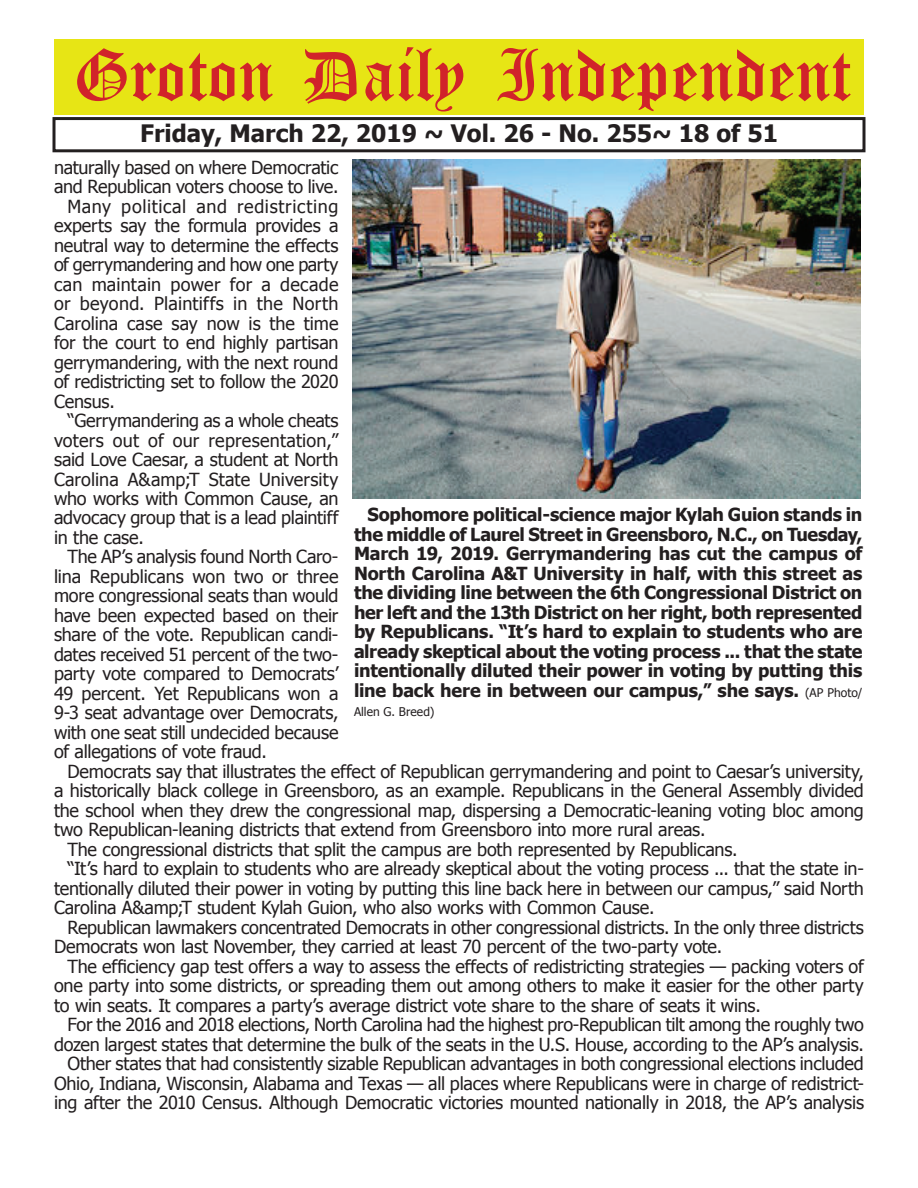
<style>
.page{position:relative;width:918px;height:1188px;background:#fff}
.page>*{position:absolute;margin:0;border:0;box-sizing:border-box;transform-origin:0 0}
.t1{font:54px "Old English Five";color:#d1232a}
.t2{font:700 24px "Tahoma";color:#231f20}
.t3{font:18px "Tahoma";letter-spacing:-.01em;color:#231f20}
.t4{font:700 18px/19.5px "Tahoma";letter-spacing:-.01em;color:#231f20;text-align:justify}
.t5{font:18px "Tahoma";letter-spacing:.015em;color:#231f20}
.t6{font:18px "Tahoma";letter-spacing:.01em;color:#231f20}
.t7{font:18px "Tahoma";letter-spacing:.035em;color:#231f20}
.t8{font:12px "Tahoma";letter-spacing:.01em;color:#231f20}
.s1{font-weight:400;font-size:12px}
</style>
<div class="page">
<div style="left:52px;top:117px;width:814px;height:35px;border:3px solid #231f20"></div>
<div style="left:54px;top:40px;width:810px;height:75px;background:#e7e515"></div>
<img style="left:352px;top:160px;width:509px;height:339px">
<h1 class="t1" style="left:73px;top:50px;width:779px">Groton Daily Independent</h1>
<h2 class="t2" style="left:140px;top:116px;width:640px">Friday, March 22, 2019 ~ Vol. 26 - No. 255~ 18 of 51</h2>
<p class="t3" style="left:54px;top:155px;width:286px">naturally based on where Democratic</p>
<p class="t3" style="left:54px;top:174px;width:286px">and Republican voters choose to live.</p>
<p class="t7" style="left:68px;top:194px;width:272px">Many political and redistricting</p>
<p class="t3" style="left:54px;top:213px;width:286px">experts say the formula provides a</p>
<p class="t3" style="left:54px;top:233px;width:286px">neutral way to determine the effects</p>
<p class="t3" style="left:54px;top:252px;width:286px">of gerrymandering and how one party</p>
<p class="t5" style="left:54px;top:272px;width:286px">can maintain power for a decade</p>
<p class="t5" style="left:54px;top:291px;width:286px">or beyond. Plaintiffs in the North</p>
<p class="t3" style="left:54px;top:311px;width:286px">Carolina case say now is the time</p>
<p class="t3" style="left:54px;top:330px;width:286px">for the court to end highly partisan</p>
<p class="t3" style="left:54px;top:350px;width:286px">gerrymandering, with the next round</p>
<p class="t3" style="left:54px;top:369px;width:286px">of redistricting set to follow the 2020</p>
<p class="t3" style="left:54px;top:389px;width:62px">Census.</p>
<p class="t3" style="left:68px;top:408px;width:273px">“Gerrymandering as a whole cheats</p>
<p class="t6" style="left:54px;top:428px;width:286px">voters out of our representation,”</p>
<p class="t3" style="left:54px;top:447px;width:286px">said Love Caesar, a student at North</p>
<p class="t3" style="left:54px;top:467px;width:286px">Carolina A&amp;amp;T State University</p>
<p class="t3" style="left:54px;top:486px;width:286px">who works with Common Cause, an</p>
<p class="t3" style="left:54px;top:506px;width:286px">advocacy group that is a lead plaintiff</p>
<p class="t3" style="left:54px;top:525px;width:91px">in the case.</p>
<p class="t3" style="left:68px;top:545px;width:273px">The AP’s analysis found North Caro-</p>
<p class="t3" style="left:54px;top:564px;width:286px">lina Republicans won two or three</p>
<p class="t3" style="left:54px;top:584px;width:286px">more congressional seats than would</p>
<p class="t3" style="left:54px;top:603px;width:286px">have been expected based on their</p>
<p class="t3" style="left:54px;top:623px;width:286px">share of the vote. Republican candi-</p>
<p class="t3" style="left:54px;top:642px;width:286px">dates received 51 percent of the two-</p>
<p class="t3" style="left:54px;top:662px;width:286px">party vote compared to Democrats’</p>
<p class="t3" style="left:54px;top:681px;width:286px">49 percent. Yet Republicans won a</p>
<p class="t3" style="left:54px;top:701px;width:286px">9-3 seat advantage over Democrats,</p>
<p class="t3" style="left:54px;top:720px;width:286px">with one seat still undecided because</p>
<p class="t3" style="left:54px;top:740px;width:214px">of allegations of vote fraud.</p>
<p class="t3" style="left:68px;top:759px;width:798px">Democrats say that illustrates the effect of Republican gerrymandering and point to Caesar’s university,</p>
<p class="t3" style="left:54px;top:779px;width:811px">a historically black college in Greensboro, as an example. Republicans in the General Assembly divided</p>
<p class="t3" style="left:54px;top:798px;width:811px">the school when they drew the congressional map, dispersing a Democratic-leaning voting bloc among</p>
<p class="t3" style="left:54px;top:818px;width:653px">two Republican-leaning districts that extend from Greensboro into more rural areas.</p>
<p class="t3" style="left:68px;top:837px;width:672px">The congressional districts that split the campus are both represented by Republicans.</p>
<p class="t3" style="left:68px;top:857px;width:798px">“It’s hard to explain to students who are already skeptical about the voting process ... that the state in-</p>
<p class="t3" style="left:54px;top:876px;width:811px">tentionally diluted their power in voting by putting this line back here in between our campus,” said North</p>
<p class="t3" style="left:54px;top:896px;width:602px">Carolina A&amp;amp;T student Kylah Guion, who also works with Common Cause.</p>
<p class="t3" style="left:68px;top:915px;width:798px">Republican lawmakers concentrated Democrats in other congressional districts. In the only three districts</p>
<p class="t3" style="left:54px;top:935px;width:670px">Democrats won last November, they carried at least 70 percent of the two-party vote.</p>
<p class="t3" style="left:68px;top:954px;width:798px">The efficiency gap test offers a way to assess the effects of redistricting strategies — packing voters of</p>
<p class="t3" style="left:54px;top:974px;width:811px">one party into some districts, or spreading them out among others to make it easier for the other party</p>
<p class="t3" style="left:54px;top:993px;width:708px">to win seats. It compares a party’s average district vote share to the share of seats it wins.</p>
<p class="t3" style="left:68px;top:1013px;width:798px">For the 2016 and 2018 elections, North Carolina had the highest pro-Republican tilt among the roughly two</p>
<p class="t3" style="left:54px;top:1032px;width:811px">dozen largest states that determine the bulk of the seats in the U.S. House, according to the AP’s analysis.</p>
<p class="t3" style="left:68px;top:1052px;width:798px">Other states that had consistently sizable Republican advantages in both congressional elections included</p>
<p class="t3" style="left:54px;top:1071px;width:812px">Ohio, Indiana, Wisconsin, Alabama and Texas — all places where Republicans were in charge of redistrict-</p>
<p class="t3" style="left:54px;top:1091px;width:812px">ing after the 2010 Census. Although Democratic victories mounted nationally in 2018, the AP’s analysis</p>
<p class="t4" style="left:354px;top:504px;width:510px;text-indent:14px">Sophomore political-science major Kylah Guion stands in the middle of Laurel Street in Greensboro, N.C., on Tuesday, March 19, 2019. Gerrymandering has cut the campus of North Carolina A&amp;T University in half, with this street as the dividing line between the 6th Congressional District on her left and the 13th District on her right, both represented by Republicans. “It’s hard to explain to students who are already skeptical about the voting process ... that the state intentionally diluted their power in voting by putting this line back here in between our campus,” she says. <span class="s1">(AP Photo/</span></p>
<p class="t8" style="left:354px;top:704px;width:82px">Allen G. Breed)</p>
</div>
